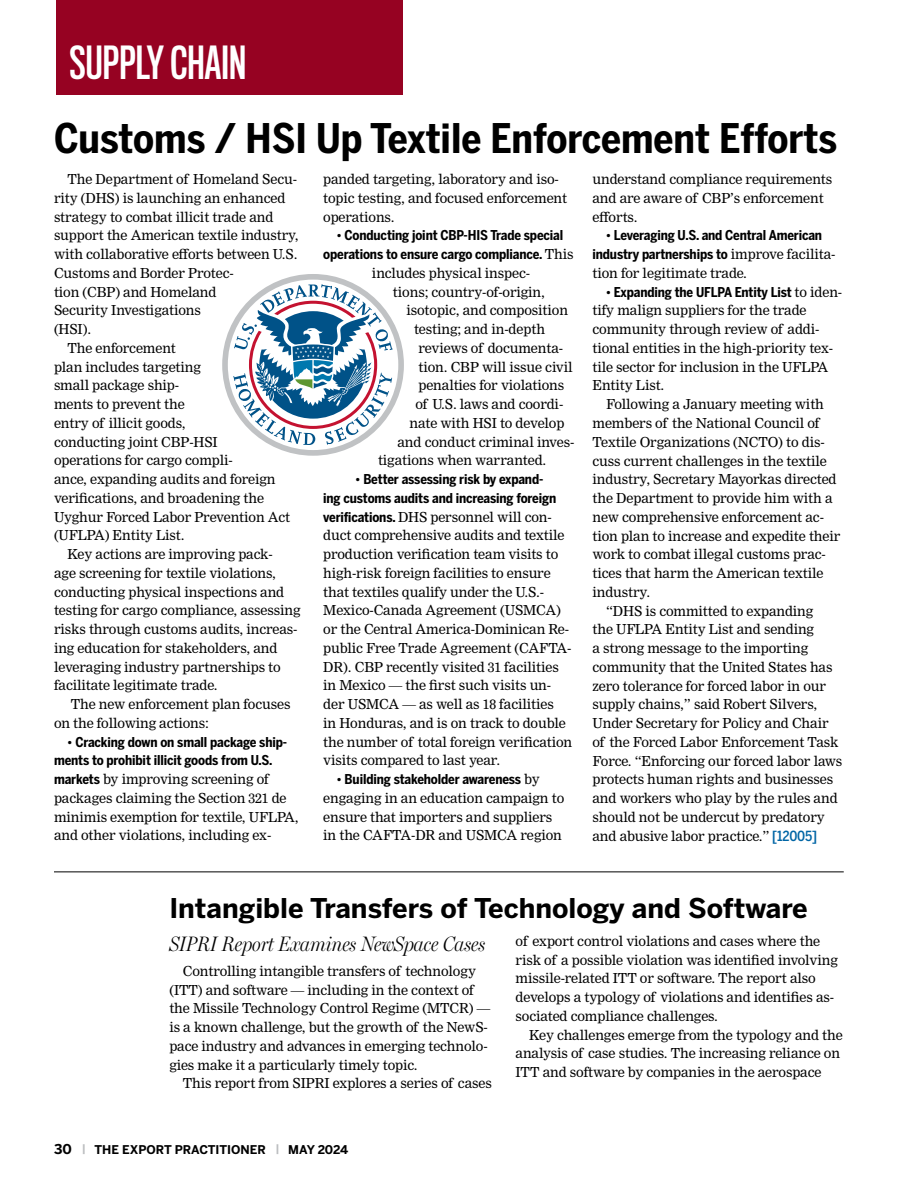
<style>
.page{position:relative;width:918px;height:1188px;background:#fff}
.page>*{position:absolute;margin:0;border:0;box-sizing:border-box;transform-origin:0 0}
.t1{font:42px "Titling Gothic FB Comp Standard";letter-spacing:.005em;color:#fff}
.t2{font:700 40.5px "Benton Sans Cond";color:#000}
.t3{font:700 27px "Benton Sans";color:#000}
.t4{font:italic 300 21px "Miller Headline";color:#000}
.t5{font:13.5px/18.8px "Nimrod MT Std";letter-spacing:-.01em;color:#000}
.t6{font:700 13.5px/18.8px "Benton Sans Cond";letter-spacing:-.01em;color:#000}
.t7{font:700 12px "Benton Sans";color:#000}
.s1{font-family:"Nimrod MT Std";font-weight:400}
.s2{font-family:"Benton Sans Cond";font-weight:700}
.s3{font-family:"Benton Sans Cond";font-weight:500;font-size:13.8px;color:#0065a5}
.s4{font-size:13.5px}
.s5{font-size:10.5px;color:#bcbec0}
</style>
<div class="page">
<div style="left:56px;top:0;width:347px;height:94px;background:#960222"></div>
<svg style="left:222px;top:274px;width:182px;height:182px"></svg>
<hr style="left:54px;top:872px;width:790px;height:1px;background:#000">
<h1 class="t1" style="left:70px;top:38px;width:178px">SUPPLY CHAIN</h1>
<h2 class="t2" style="left:54px;top:115px;width:785px">Customs / HSI Up Textile Enforcement Efforts</h2>
<p class="t5" style="left:68px;top:169px;width:231px">The Department of Homeland Secu-</p>
<p class="t5" style="left:54px;top:188px;width:233px">rity (DHS) is launching an enhanced</p>
<p class="t5" style="left:54px;top:207px;width:221px">strategy to combat illicit trade and</p>
<p class="t5" style="left:54px;top:226px;width:246px">support the American textile industry,</p>
<p class="t5" style="left:54px;top:244px;width:245px">with collaborative efforts between U.S.</p>
<p class="t5" style="left:54px;top:263px;width:181px">Customs and Border Protec-</p>
<p class="t5" style="left:54px;top:282px;width:164px">tion (CBP) and Homeland</p>
<p class="t5" style="left:54px;top:301px;width:149px">Security Investigations</p>
<p class="t5" style="left:54px;top:319px;width:39px">(HSI).</p>
<p class="t5" style="left:68px;top:338px;width:110px">The enforcement</p>
<p class="t5" style="left:54px;top:357px;width:148px">plan includes targeting</p>
<p class="t5" style="left:54px;top:376px;width:127px">small package ship-</p>
<p class="t5" style="left:54px;top:394px;width:132px">ments to prevent the</p>
<p class="t5" style="left:54px;top:413px;width:133px">entry of illicit goods,</p>
<p class="t5" style="left:54px;top:432px;width:165px">conducting joint CBP-HSI</p>
<p class="t5" style="left:54px;top:451px;width:180px">operations for cargo compli-</p>
<p class="t5" style="left:54px;top:469px;width:223px">ance, expanding audits and foreign</p>
<p class="t5" style="left:54px;top:488px;width:212px">verifications, and broadening the</p>
<p class="t5" style="left:54px;top:507px;width:238px">Uyghur Forced Labor Prevention Act</p>
<p class="t5" style="left:54px;top:526px;width:132px">(UFLPA) Entity List.</p>
<p class="t5" style="left:68px;top:544px;width:207px">Key actions are improving pack-</p>
<p class="t5" style="left:54px;top:563px;width:223px">age screening for textile violations,</p>
<p class="t5" style="left:54px;top:582px;width:232px">conducting physical inspections and</p>
<p class="t5" style="left:54px;top:601px;width:248px">testing for cargo compliance, assessing</p>
<p class="t5" style="left:54px;top:619px;width:245px">risks through customs audits, increas-</p>
<p class="t5" style="left:54px;top:638px;width:225px">ing education for stakeholders, and</p>
<p class="t5" style="left:54px;top:657px;width:228px">leveraging industry partnerships to</p>
<p class="t5" style="left:54px;top:676px;width:165px">facilitate legitimate trade.</p>
<p class="t5" style="left:71px;top:694px;width:221px">The new enforcement plan focuses</p>
<p class="t5" style="left:54px;top:713px;width:156px">on the following actions:</p>
<p class="t6" style="left:54px;top:732px;width:235px;text-indent:14px"><span class="s1">•</span> Cracking down on small package ship&shy;ments to prohibit illicit goods from U.S.</p>
<p class="t5" style="left:54px;top:769px;width:246px"><span class="s2">markets</span> by improving screening of packages claiming the Section 321 de minimis exemption for textile, UFLPA, and other violations, including ex-</p>
<p class="t5" style="left:323px;top:169px;width:245px">panded targeting, laboratory and iso&shy;topic testing, and focused enforcement operations.</p>
<p class="t6" style="left:323px;top:226px;width:252px;text-align:center"><span class="s1">•</span> Conducting joint CBP-HIS Trade special operations to ensure cargo compliance. <span class="s1">This</span></p>
<p class="t5" style="left:372px;top:263px;width:160px">includes physical inspec-</p>
<p class="t5" style="left:393px;top:282px;width:153px">tions; country-of-origin,</p>
<p class="t5" style="left:406px;top:301px;width:163px">isotopic, and composition</p>
<p class="t5" style="left:414px;top:319px;width:133px">testing; and in-depth</p>
<p class="t5" style="left:418px;top:338px;width:146px">reviews of documenta-</p>
<p class="t5" style="left:418px;top:357px;width:156px">tion. CBP will issue civil</p>
<p class="t5" style="left:418px;top:376px;width:147px">penalties for violations</p>
<p class="t5" style="left:416px;top:394px;width:149px">of U.S. laws and coordi-</p>
<p class="t5" style="left:410px;top:413px;width:156px">nate with HSI to develop</p>
<p class="t5" style="left:398px;top:432px;width:178px">and conduct criminal inves-</p>
<p class="t5" style="left:378px;top:451px;width:170px">tigations when warranted.</p>
<p class="t6" style="left:323px;top:470px;width:234px;text-indent:32px"><span class="s1">•</span> Better assessing risk by expand&shy;ing customs audits and increasing foreign</p>
<p class="t5" style="left:323px;top:507px;width:251px"><span class="s2">verifications.</span> DHS personnel will con&shy;duct comprehensive audits and textile production verification team visits to high-risk foreign facilities to ensure that textiles qualify under the U.S.- Mexico-Canada Agreement (USMCA) or the Central America-Dominican Re&shy;public Free Trade Agreement (CAFTA-DR). CBP recently visited 31 facilities in Mexico — the first such visits un&shy;der USMCA — as well as 18 facilities<br>in Honduras, and is on track to double the number of total foreign verification visits compared to last year.</p>
<p class="t6" style="left:337px;top:770px;width:204px"><span class="s1">•</span> Building stakeholder awareness <span class="s1">by</span></p>
<p class="t5" style="left:323px;top:788px;width:243px">engaging in an education campaign to ensure that importers and suppliers in the CAFTA-DR and USMCA region</p>
<p class="t5" style="left:593px;top:169px;width:241px">understand compliance requirements and are aware of CBP’s enforcement efforts.</p>
<p class="t6" style="left:593px;top:226px;width:245px;text-align:center"><span class="s1">•</span> Leveraging U.S. and Central American industry partnerships to <span class="s1">improve facilita-</span></p>
<p class="t5" style="left:593px;top:263px;width:156px">tion for legitimate trade.</p>
<p class="t6" style="left:606px;top:282px;width:238px"><span class="s1">•</span> Expanding the UFLPA Entity List <span class="s1">to iden-</span></p>
<p class="t5" style="left:593px;top:301px;width:242px">tify malign suppliers for the trade community through review of addi&shy;tional entities in the high-priority tex&shy;tile sector for inclusion in the UFLPA<br>Entity List.</p>
<p class="t5" style="left:606px;top:394px;width:219px">Following a January meeting with</p>
<p class="t5" style="left:593px;top:413px;width:229px">members of the National Council of</p>
<p class="t5" style="left:593px;top:432px;width:234px">Textile Organizations (NCTO) to dis-</p>
<p class="t5" style="left:593px;top:451px;width:236px">cuss current challenges in the textile</p>
<p class="t5" style="left:593px;top:469px;width:246px">industry, Secretary Mayorkas directed</p>
<p class="t5" style="left:593px;top:488px;width:242px">the Department to provide him with a</p>
<p class="t5" style="left:593px;top:507px;width:233px">new comprehensive enforcement ac-</p>
<p class="t5" style="left:593px;top:526px;width:249px">tion plan to increase and expedite their</p>
<p class="t5" style="left:593px;top:544px;width:235px">work to combat illegal customs prac-</p>
<p class="t5" style="left:593px;top:563px;width:232px">tices that harm the American textile</p>
<p class="t5" style="left:593px;top:582px;width:59px">industry.</p>
<p class="t5" style="left:606px;top:601px;width:209px">“DHS is committed to expanding</p>
<p class="t5" style="left:593px;top:619px;width:223px">the UFLPA Entity List and sending</p>
<p class="t5" style="left:593px;top:638px;width:217px">a strong message to the importing</p>
<p class="t5" style="left:593px;top:657px;width:242px">community that the United States has</p>
<p class="t5" style="left:593px;top:676px;width:235px">zero tolerance for forced labor in our</p>
<p class="t5" style="left:593px;top:694px;width:226px">supply chains,” said Robert Silvers,</p>
<p class="t5" style="left:593px;top:713px;width:238px">Under Secretary for Policy and Chair</p>
<p class="t5" style="left:593px;top:732px;width:248px">of the Forced Labor Enforcement Task</p>
<p class="t5" style="left:593px;top:751px;width:251px">Force. “Enforcing our forced labor laws</p>
<p class="t5" style="left:593px;top:769px;width:242px">protects human rights and businesses</p>
<p class="t5" style="left:593px;top:788px;width:247px">and workers who play by the rules and</p>
<p class="t5" style="left:593px;top:807px;width:234px">should not be undercut by predatory</p>
<p class="t5" style="left:593px;top:826px;width:226px">and abusive labor practice.” <span class="s3">[12005]</span></p>
<h3 class="t3" style="left:169px;top:892px;width:640px">Intangible Transfers of Technology and Software</h3>
<h3 class="t4" style="left:169px;top:932px;width:317px">SIPRI Report Examines NewSpace Cases</h3>
<p class="t5" style="left:169px;top:961px;width:322px;text-indent:14px">Controlling intangible transfers of technology (ITT) and software — including in the context of the Missile Technology Control Regime (MTCR) — is a known challenge, but the growth of the NewS&shy;pace industry and advances in emerging technolo&shy;gies make it a particularly timely topic.</p>
<p class="t5" style="left:183px;top:1074px;width:310px">This report from SIPRI explores a series of cases</p>
<p class="t5" style="left:516px;top:931px;width:324px">of export control violations and cases where the risk of a possible violation was identified involving missile-related ITT or software. The report also develops a typology of violations and identifies as&shy;sociated compliance challenges.</p>
<p class="t5" style="left:516px;top:1025px;width:329px;text-indent:14px">Key challenges emerge from the typology and the analysis of case studies. The increasing reliance on<br>ITT and software by companies in the aerospace</p>
<p class="t7" style="left:54px;top:1142px;width:296px"><span class="s4">30</span> <span class="s5">|</span> THE EXPORT PRACTITIONER <span class="s5">|</span> MAY 2024</p>
</div>
